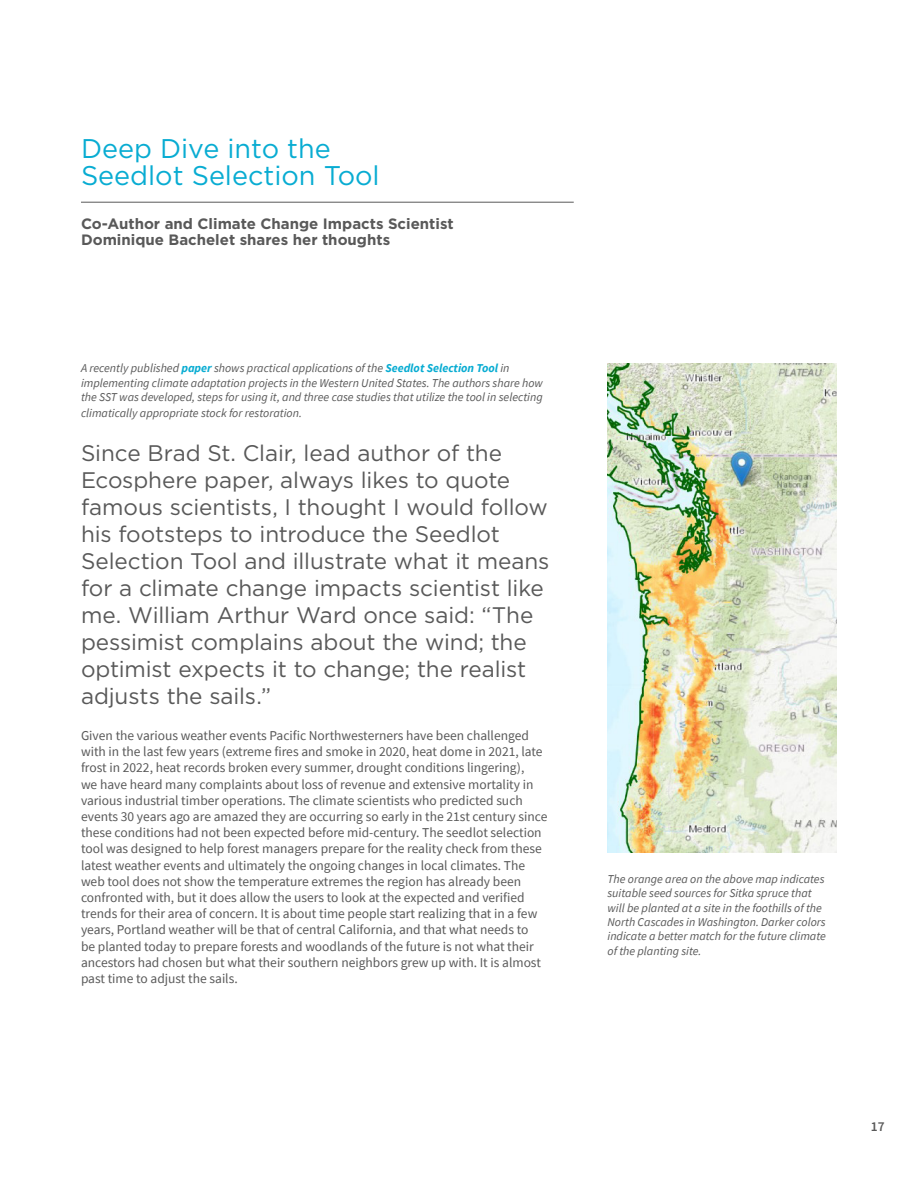
<style>
.page{position:relative;width:918px;height:1188px;background:#fff}
.page>*{position:absolute;margin:0;border:0;box-sizing:border-box;transform-origin:0 0}
.Title_1{font:27px/27px "Gotham";color:#08acd2}
.Callout{font:22.5px/27px "Gotham";letter-spacing:-.005em;color:#595959}
.Title_2{font:700 15px/16.5px "Gotham";color:#595959}
.Body{font:13.5px/16.2px "Source Sans Pro";color:#595959}
.t1{font:600 13.5px "Source Sans Pro";color:#595959}
.Photo_Caption_black{font:italic 12px/14.4px "Source Sans Pro";color:#595959}
.s1{font-weight:700;color:#08acd2}
</style>
<div class="page">
<hr style="left:81px;top:202px;width:493px;height:1px;background:#595959">
<img style="left:608px;top:363px;width:229px;height:489px">
<p class="Title_1" style="left:81px;top:134px;width:300px">Deep Dive into the<br>Seedlot Selection Tool</p>
<p class="Title_2" style="left:81px;top:215px;width:374px">Co-Author and Climate Change Impacts Scientist<br>Dominique Bachelet shares her thoughts</p>
<p class="Photo_Caption_black" style="left:81px;top:361px;width:463px">A recently published <span class="s1">paper</span> shows practical applications of the <span class="s1">Seedlot Selection Tool</span> in implementing climate adaptation projects in the Western United States. The authors share how the SST was developed, steps for using it, and three case studies that utilize the tool in selecting</p>
<p class="Photo_Caption_black" style="left:81px;top:406px;width:222px">climatically appropriate stock for restoration.</p>
<p class="Callout" style="left:81px;top:439px;width:470px">Since Brad St. Clair, lead author of the Ecosphere paper, always likes to quote famous scientists, I thought I would follow his footsteps to introduce the Seedlot Selection Tool and illustrate what it means for a climate change impacts scientist like me. William Arthur Ward once said: “The pessimist complains about the wind; the optimist expects it to change; the realist adjusts the sails.”</p>
<p class="Body" style="left:81px;top:727px;width:468px">Given the various weather events Pacific Northwesterners have been challenged with in the last few years (extreme fires and smoke in 2020, heat dome in 2021, late frost in 2022, heat records broken every summer, drought conditions lingering),<br>we have heard many complaints about loss of revenue and extensive mortality in various industrial timber operations. The climate scientists who predicted such events 30 years ago are amazed they are occurring so early in the 21st century since these conditions had not been expected before mid-century. The seedlot selection tool was designed to help forest managers prepare for the reality check from these latest weather events and ultimately the ongoing changes in local climates. The web tool does not show the temperature extremes the region has already been confronted with, but it does allow the users to look at the expected and verified trends for their area of concern. It is about time people start realizing that in a few years, Portland weather will be that of central California, and that what needs to<br>be planted today to prepare forests and woodlands of the future is not what their ancestors had chosen but what their southern neighbors grew up with. It is almost past time to adjust the sails.</p>
<p class="Photo_Caption_black" style="left:608px;top:871px;width:220px">The orange area on the above map indicates suitable seed sources for Sitka spruce that will be planted at a site in the foothills of the North Cascades in Washington. Darker colors indicate a better match for the future climate of the planting site.</p>
<p class="t1" style="left:871px;top:1117px;width:15px">17</p>
</div>
